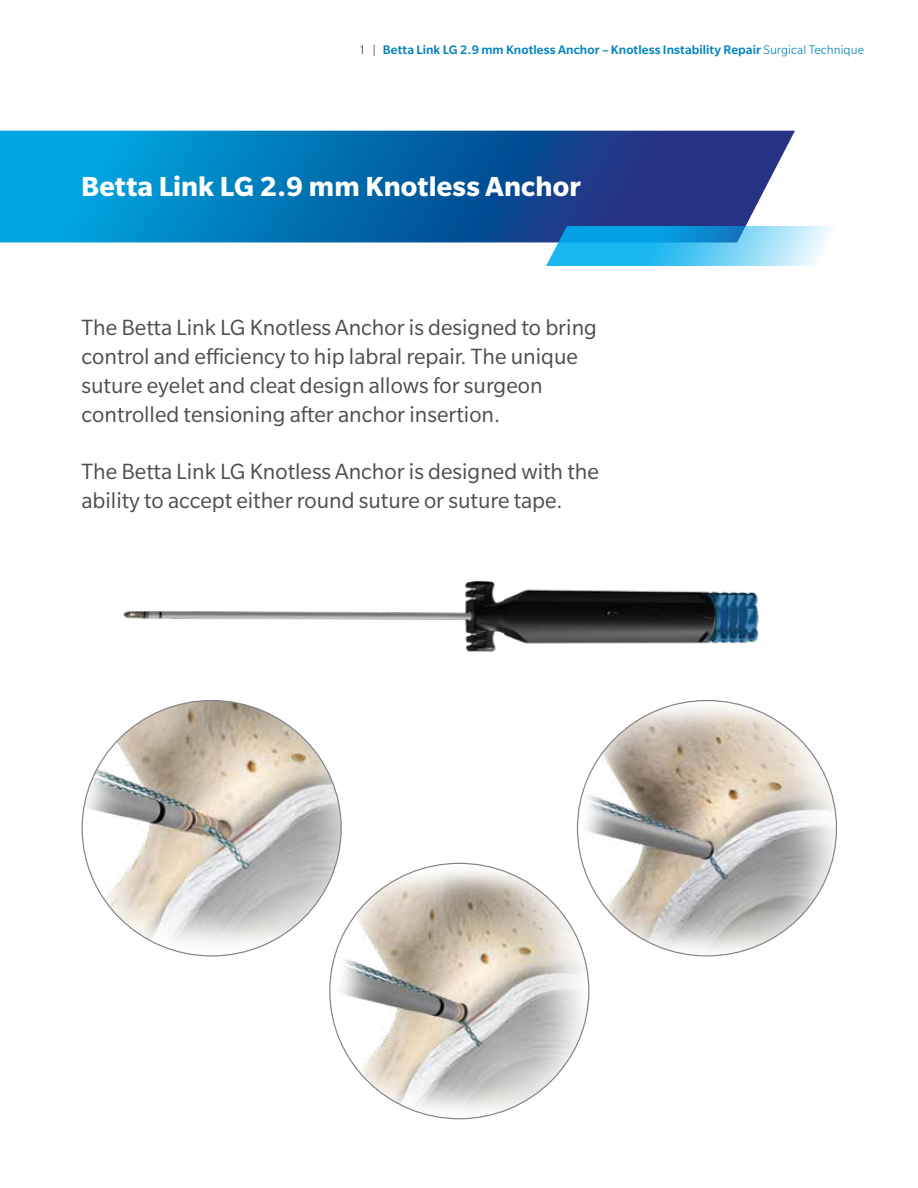
<style>
.page{position:relative;width:918px;height:1188px;background:#fff}
.page>*{position:absolute;margin:0;border:0;box-sizing:border-box;transform-origin:0 0}
.t1{font:700 30px "Slate Pro";letter-spacing:.005em;color:#fff}
.t2{font:24px/28.8px "Slate Pro";color:#4d4d4f}
.t3{font:500 13.5px "Slate Pro";letter-spacing:.005em;color:#0083bf}
.s1{font-weight:400;color:#4d4d4f}
.s2{font-weight:300}
</style>
<div class="page">
<img style="left:82px;top:741px;width:195px;height:214px">
<img style="left:330px;top:939px;width:259px;height:180px">
<img style="left:577px;top:713px;width:259px;height:243px">
<svg style="left:0;top:131px;width:795px;height:111px;background:#106cae"></svg>
<svg style="left:545px;top:227px;width:287px;height:39px;background:#57c0ec"></svg>
<img style="left:116px;top:580px;width:648px;height:359px">
<p class="t3" style="left:359px;top:42px;width:507px"><span class="s1">1 |</span> Betta Link LG 2.9 mm Knotless Anchor – Knotless Instability Repair <span class="s2">Surgical Technique</span></p>
<p class="t1" style="left:81px;top:170px;width:502px">Betta Link LG 2.9 mm Knotless Anchor</p>
<p class="t2" style="left:82px;top:313px;width:517px">The Betta Link LG Knotless Anchor is designed to bring control and efficiency to hip labral repair. The unique suture eyelet and cleat design allows for surgeon controlled tensioning after anchor insertion.</p>
<p class="t2" style="left:82px;top:457px;width:519px">The Betta Link LG Knotless Anchor is designed with the ability to accept either round suture or suture tape.</p>
</div>
